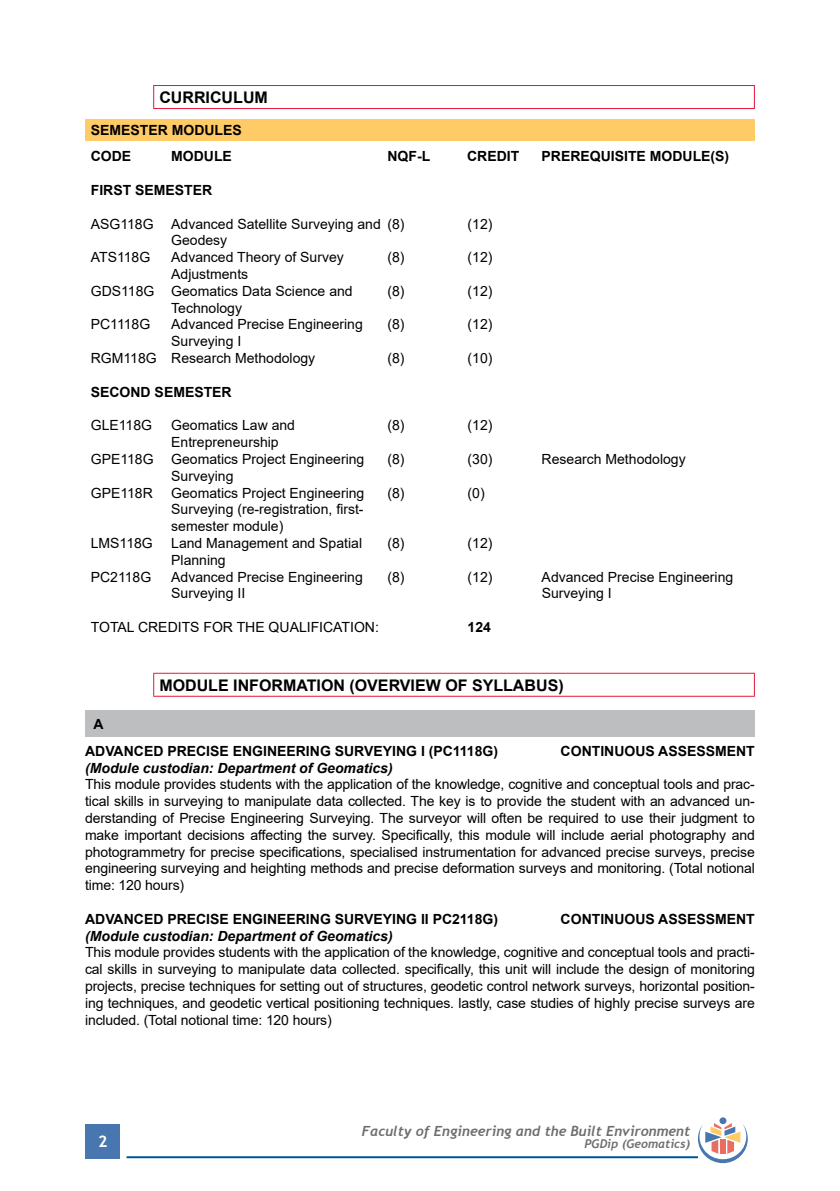
<style>
.page{position:relative;width:840px;height:1191px;background:#fff}
.page>*{position:absolute;margin:0;border:0;box-sizing:border-box;transform-origin:0 0}
.t1{font:700 16px "Arial";color:#000}
.t2{font:700 16px "Trebuchet MS";color:#fff}
.t3{font:14px/16.8px "Arial";color:#000}
.t4{font:700 14px/26.4px "Arial";color:#000}
.t5{font:italic 700 14px "Arial";color:#000}
.t6{font:italic 700 14px "Trebuchet";color:#6d6e71}
.t7{font:italic 700 12px "Trebuchet";color:#6d6e71}
</style>
<div class="page">
<div style="left:86px;top:1124px;width:34px;height:34px;background:#4777ae"></div>
<hr style="left:126px;top:1156px;width:571px;height:2px;background:#005596">
<div style="left:719px;top:1117px;width:7px;height:7px;background:#4777ae;border-radius:50%"></div>
<svg style="left:697px;top:1123px;width:50px;height:40px"></svg>
<hr style="left:153px;top:85px;width:601px;height:1px;background:#e31837">
<svg style="left:153px;top:86px;width:1px;height:22px"></svg>
<svg style="left:753px;top:86px;width:1px;height:22px"></svg>
<hr style="left:153px;top:108px;width:601px;height:1px;background:#e31837">
<div style="left:85px;top:119px;width:669px;height:22px;background:#ffcb66"></div>
<hr style="left:153px;top:673px;width:601px;height:1px;background:#e31837">
<svg style="left:153px;top:674px;width:1px;height:22px"></svg>
<svg style="left:753px;top:674px;width:1px;height:22px"></svg>
<hr style="left:153px;top:696px;width:601px;height:1px;background:#e31837">
<div style="left:85px;top:711px;width:669px;height:26px;background:#bcbec0"></div>
<p class="t1" style="left:159px;top:86px;width:110px">CURRICULUM</p>
<p class="t4" style="left:91px;top:117px;width:152px">SEMESTER MODULES<br>CODE</p>
<p class="t4" style="left:171px;top:143px;width:62px">MODULE</p>
<p class="t4" style="left:387px;top:143px;width:44px">NQF-L</p>
<p class="t4" style="left:467px;top:143px;width:54px">CREDIT</p>
<p class="t4" style="left:541px;top:143px;width:189px">PREREQUISITE MODULE(S)</p>
<p class="t4" style="left:91px;top:177px;width:123px">FIRST SEMESTER</p>
<p class="t3" style="left:91px;top:215px;width:64px">ASG118G</p>
<p class="t3" style="left:171px;top:215px;width:235px">Advanced Satellite Surveying and (8)</p>
<p class="t3" style="left:467px;top:215px;width:26px">(12)</p>
<p class="t3" style="left:171px;top:232px;width:58px">Geodesy</p>
<p class="t3" style="left:91px;top:249px;width:61px">ATS118G</p>
<p class="t3" style="left:171px;top:249px;width:174px">Advanced Theory of Survey</p>
<p class="t3" style="left:387px;top:249px;width:19px">(8)</p>
<p class="t3" style="left:467px;top:249px;width:26px">(12)</p>
<p class="t3" style="left:91px;top:266px;width:263px;text-indent:80px">Adjustments<br>GDS118G Geomatics Data Science and</p>
<p class="t3" style="left:387px;top:282px;width:19px">(8)</p>
<p class="t3" style="left:467px;top:282px;width:26px">(12)</p>
<p class="t3" style="left:171px;top:299px;width:72px">Technology</p>
<p class="t3" style="left:91px;top:316px;width:61px">PC1118G</p>
<p class="t3" style="left:171px;top:316px;width:193px">Advanced Precise Engineering</p>
<p class="t3" style="left:387px;top:316px;width:19px">(8)</p>
<p class="t3" style="left:467px;top:316px;width:26px">(12)</p>
<p class="t3" style="left:91px;top:333px;width:226px;text-align:center">Surveying I<br>RGM118G Research Methodology</p>
<p class="t3" style="left:387px;top:350px;width:19px">(8)</p>
<p class="t3" style="left:467px;top:350px;width:26px">(10)</p>
<p class="t4" style="left:91px;top:379px;width:142px">SECOND SEMESTER</p>
<p class="t3" style="left:91px;top:417px;width:63px">GLE118G</p>
<p class="t3" style="left:171px;top:417px;width:125px">Geomatics Law and</p>
<p class="t3" style="left:387px;top:417px;width:19px">(8)</p>
<p class="t3" style="left:467px;top:417px;width:26px">(12)</p>
<p class="t3" style="left:171px;top:434px;width:109px">Entrepreneurship</p>
<p class="t3" style="left:91px;top:450px;width:64px">GPE118G</p>
<p class="t3" style="left:171px;top:450px;width:194px">Geomatics Project Engineering</p>
<p class="t3" style="left:387px;top:450px;width:19px">(8)</p>
<p class="t3" style="left:467px;top:450px;width:26px">(30)</p>
<p class="t3" style="left:541px;top:450px;width:145px">Research Methodology</p>
<p class="t3" style="left:171px;top:467px;width:64px">Surveying</p>
<p class="t3" style="left:91px;top:484px;width:63px">GPE118R</p>
<p class="t3" style="left:171px;top:484px;width:194px">Geomatics Project Engineering</p>
<p class="t3" style="left:387px;top:484px;width:19px">(8)</p>
<p class="t3" style="left:467px;top:484px;width:19px">(0)</p>
<p class="t3" style="left:171px;top:501px;width:194px">Surveying (re-registration, first&shy;semester module)</p>
<p class="t3" style="left:91px;top:534px;width:63px">LMS118G</p>
<p class="t3" style="left:171px;top:534px;width:192px">Land Management and Spatial</p>
<p class="t3" style="left:387px;top:534px;width:19px">(8)</p>
<p class="t3" style="left:467px;top:534px;width:26px">(12)</p>
<p class="t3" style="left:171px;top:551px;width:56px">Planning</p>
<p class="t3" style="left:91px;top:568px;width:62px">PC2118G</p>
<p class="t3" style="left:171px;top:568px;width:193px">Advanced Precise Engineering</p>
<p class="t3" style="left:387px;top:568px;width:19px">(8)</p>
<p class="t3" style="left:467px;top:568px;width:26px">(12)</p>
<p class="t3" style="left:541px;top:568px;width:193px">Advanced Precise Engineering</p>
<p class="t3" style="left:171px;top:585px;width:75px">Surveying II</p>
<p class="t3" style="left:541px;top:585px;width:72px">Surveying I</p>
<p class="t3" style="left:91px;top:618px;width:289px">TOTAL CREDITS FOR THE QUALIFICATION:</p>
<p class="t4" style="left:467px;top:614px;width:25px">124</p>
<p class="t1" style="left:159px;top:673px;width:405px">MODULE INFORMATION (OVERVIEW OF SYLLABUS)</p>
<p class="t4" style="left:85px;top:711px;width:414px;text-indent:8px">A<br>ADVANCED PRECISE ENGINEERING SURVEYING I (PC1118G)</p>
<p class="t4" style="left:560px;top:738px;width:195px">CONTINUOUS ASSESSMENT</p>
<p class="t5" style="left:85px;top:758px;width:309px">(Module custodian: Department of Geomatics)</p>
<p class="t3" style="left:85px;top:776px;width:671px;text-align:justify">This module provides students with the application of the knowledge, cognitive and conceptual tools and prac&shy;tical skills in surveying to manipulate data collected. The key is to provide the student with an advanced un&shy;derstanding of Precise Engineering Surveying. The surveyor will often be required to use their judgment to make important decisions affecting the survey. Specifically, this module will include aerial photography and photogrammetry for precise specifications, specialised instrumentation for advanced precise surveys, precise engineering surveying and heighting methods and precise deformation surveys and monitoring. (Total notional time: 120 hours)</p>
<p class="t4" style="left:85px;top:906px;width:414px">ADVANCED PRECISE ENGINEERING SURVEYING II PC2118G)</p>
<p class="t4" style="left:560px;top:906px;width:195px">CONTINUOUS ASSESSMENT</p>
<p class="t5" style="left:85px;top:926px;width:309px">(Module custodian: Department of Geomatics)</p>
<p class="t3" style="left:85px;top:944px;width:671px;text-align:justify">This module provides students with the application of the knowledge, cognitive and conceptual tools and practi&shy;cal skills in surveying to manipulate data collected. specifically, this unit will include the design of monitoring projects, precise techniques for setting out of structures, geodetic control network surveys, horizontal position&shy;ing techniques, and geodetic vertical positioning techniques. lastly, case studies of highly precise surveys are included. (Total notional time: 120 hours)</p>
<p class="t2" style="left:98px;top:1131px;width:11px">2</p>
<p class="t6" style="left:362px;top:1121px;width:329px">Faculty of Engineering and the Built Environment</p>
<p class="t7" style="left:584px;top:1135px;width:107px">PGDip (Geomatics)</p>
</div>
